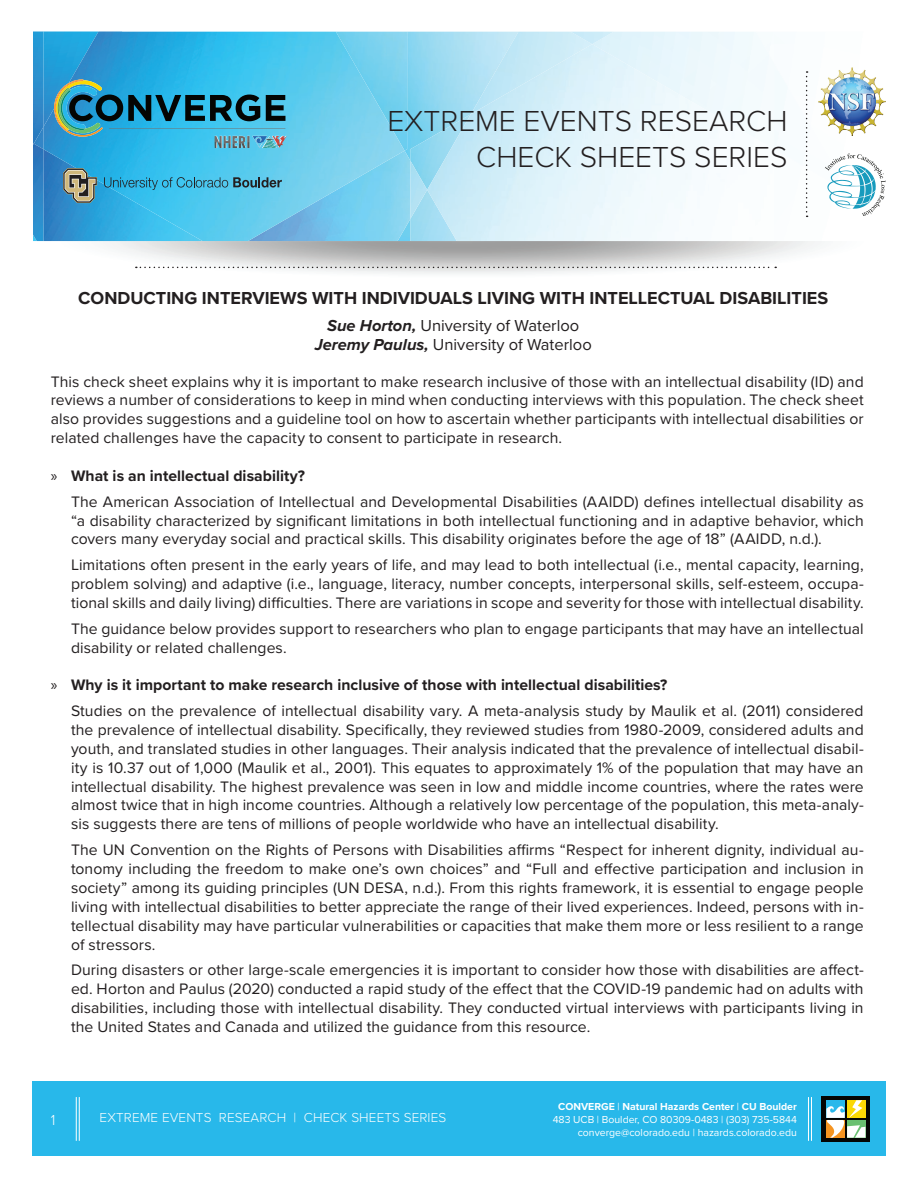
<style>
.page{position:relative;width:918px;height:1188px;background:#fff}
.page>*{position:absolute;margin:0;border:0;box-sizing:border-box;transform-origin:0 0}
.t1{font:300 30px/36px "Proxima Nova";color:#231f20;text-align:right}
.t2{font:700 18px "Proxima Nova";color:#231f20}
.t3{font:16.5px/19.8px "Proxima Nova";color:#231f20;text-align:center}
.t4{font:15.75px/18.9px "Proxima Nova";letter-spacing:.005em;color:#231f20;text-align:justify}
.t5{font:300 15px "Proxima Nova";color:#fff}
.t6{font:300 13.5px "Proxima Nova";letter-spacing:.01em;color:#fff}
.t7{font:10.5px/12.6px "Proxima Nova";color:#fff;text-align:right}
.s1{font-weight:700;font-style:italic}
.s2{font-family:"Myriad Pro"}
.s3{font-weight:700}
</style>
<div class="page">
<div style="left:32px;top:1082px;width:854px;height:74px;background:#28b8ea"></div>
<hr style="left:79px;top:1097px;width:1px;height:44px;background:#fff">
<hr style="left:76px;top:1097px;width:1px;height:44px;background:#fff">
<div style="left:822px;top:1096px;width:48px;height:46px;background:#040503"></div>
<svg style="left:826px;top:1100px;width:39px;height:38px"></svg>
<hr style="left:811px;top:1097px;width:1px;height:44px;background:#fff">
<hr style="left:808px;top:1097px;width:1px;height:44px;background:#fff">
<img style="left:37px;top:241px;width:785px;height:33px">
<img style="left:33px;top:32px;width:303px;height:209px">
<img style="left:34px;top:127px;width:9px;height:22px">
<img style="left:407px;top:32px;width:64px;height:119px">
<img style="left:471px;top:32px;width:100px;height:12px">
<img style="left:248px;top:151px;width:162px;height:90px">
<img style="left:571px;top:32px;width:43px;height:12px">
<img style="left:410px;top:114px;width:17px;height:47px">
<img style="left:410px;top:219px;width:17px;height:22px">
<img style="left:427px;top:44px;width:347px;height:197px">
<img style="left:410px;top:161px;width:17px;height:58px">
<svg style="left:33px;top:235px;width:4px;height:6px"></svg>
<img style="left:336px;top:32px;width:71px;height:119px">
<img style="left:43px;top:32px;width:56px;height:95px">
<svg style="left:136px;top:267px;width:640px;height:1px"></svg>
<svg style="left:825px;top:154px;width:61px;height:62px"></svg>
<img style="left:818px;top:68px;width:68px;height:67px">
<svg style="left:806px;top:71px;width:2px;height:146px"></svg>
<img style="left:252px;top:136px;width:35px;height:12px">
<svg style="left:54px;top:79px;width:231px;height:58px;background:#3190ac"></svg>
<svg style="left:104px;top:177px;width:178px;height:13px;background:#3c9ebf"></svg>
<svg style="left:63px;top:168px;width:34px;height:35px"></svg>
<h1 class="t1" style="left:387px;top:102px;width:402px">EXTREME EVENTS RESEARCH<br>CHECK SHEETS SERIES</h1>
<p class="t2" style="left:78px;top:285px;width:752px">CONDUCTING INTERVIEWS WITH INDIVIDUALS LIVING WITH INTELLECTUAL DISABILITIES</p>
<p class="t3" style="left:315px;top:314px;width:279px"><span class="s1">Sue Horton,</span> University of Waterloo<br><span class="s1">Jeremy Paulus,</span> University of Waterloo</p>
<p class="t4" style="left:51px;top:371px;width:815px">This check sheet explains why it is important to make research inclusive of those with an intellectual disability (ID) and reviews a number of considerations to keep in mind when conducting interviews with this population. The check sheet also provides suggestions and a guideline tool on how to ascertain whether participants with intellectual disabilities or related challenges have the capacity to consent to participate in research.</p>
<p class="t4" style="left:71px;top:462px;width:794px;line-height:25.7px;text-indent:-20px"><span class="s2">»</span> <span class="s3">What is an intellectual disability?<br></span>The American Association of Intellectual and Developmental Disabilities (AAIDD) defines intellectual disability as</p>
<p class="t4" style="left:71px;top:510px;width:794px">“a disability characterized by significant limitations in both intellectual functioning and in adaptive behavior, which covers many everyday social and practical skills. This disability originates before the age of 18” (AAIDD, n.d.).</p>
<p class="t4" style="left:71px;top:555px;width:794px">Limitations often present in the early years of life, and may lead to both intellectual (i.e., mental capacity, learning, problem solving) and adaptive (i.e., language, literacy, number concepts, interpersonal skills, self-esteem, occupa&shy;tional skills and daily living) difficulties. There are variations in scope and severity for those with intellectual disability.</p>
<p class="t4" style="left:71px;top:618px;width:794px">The guidance below provides support to researchers who plan to engage participants that may have an intellectual disability or related challenges.</p>
<p class="t4" style="left:71px;top:672px;width:794px;line-height:25.7px;text-indent:-20px"><span class="s2">»</span> <span class="s3">Why is it important to make research inclusive of those with intellectual disabilities?<br></span>Studies on the prevalence of intellectual disability vary. A meta-analysis study by Maulik et al. (2011) considered</p>
<p class="t4" style="left:71px;top:719px;width:794px">the prevalence of intellectual disability. Specifically, they reviewed studies from 1980-2009, considered adults and youth, and translated studies in other languages. Their analysis indicated that the prevalence of intellectual disabil&shy;ity is 10.37 out of 1,000 (Maulik et al., 2001). This equates to approximately 1% of the population that may have an intellectual disability. The highest prevalence was seen in low and middle income countries, where the rates were almost twice that in high income countries. Although a relatively low percentage of the population, this meta-analy&shy;sis suggests there are tens of millions of people worldwide who have an intellectual disability.</p>
<p class="t4" style="left:71px;top:840px;width:794px">The UN Convention on the Rights of Persons with Disabilities affirms “Respect for inherent dignity, individual au&shy;tonomy including the freedom to make one’s own choices” and “Full and effective participation and inclusion in society” among its guiding principles (UN DESA, n.d.). From this rights framework, it is essential to engage people living with intellectual disabilities to better appreciate the range of their lived experiences. Indeed, persons with in&shy;tellectual disability may have particular vulnerabilities or capacities that make them more or less resilient to a range of stressors.</p>
<p class="t4" style="left:71px;top:960px;width:794px">During disasters or other large-scale emergencies it is important to consider how those with disabilities are affect&shy;ed. Horton and Paulus (2020) conducted a rapid study of the effect that the COVID-19 pandemic had on adults with disabilities, including those with intellectual disability. They conducted virtual interviews with participants living in the United States and Canada and utilized the guidance from this resource.</p>
<p class="t5" style="left:51px;top:1109px;width:6px">1</p>
<p class="t7" style="left:553px;top:1100px;width:246px"><span class="s3">CONVERGE</span> | <span class="s3">Natural Hazards Center</span> | <span class="s3">CU Boulder<br></span>483 UCB | Boulder, CO 80309-0483 | (303) 735-5844 converge@colorado.edu | hazards.colorado.edu</p>
<p class="t6" style="left:100px;top:1107px;width:348px">EXTREME EVENTS RESEARCH | CHECK SHEETS SERIES</p>
</div>
